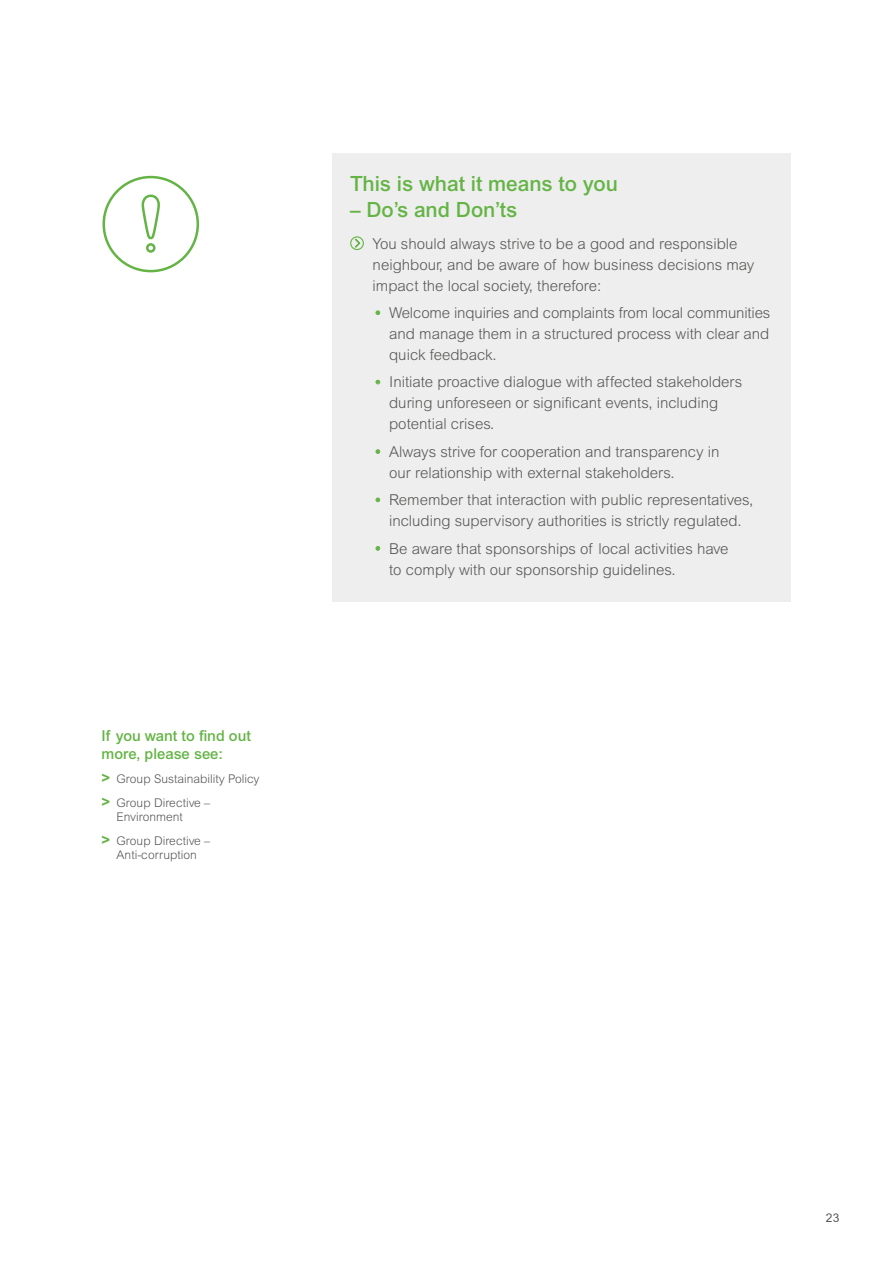
<style>
.page{position:relative;width:893px;height:1263px;background:#fff}
.page>*{position:absolute;margin:0;border:0;box-sizing:border-box;transform-origin:0 0}
.Header_2{font:500 21px "Arial MT Std";color:#64b445}
.t1{font:300 15px/21px "Arial MT Std";color:#575756}
.Header-3{font:500 15px/18px "Arial MT Std";color:#64b445}
.Underrubrik{font:300 12px/14.4px "Arial MT Std";color:#575756}
.t2{font:12px "Arial MT Std";color:#575756}
.s1{font-weight:700;font-size:15px;color:#64b445}
.s2{color:#64b445}
</style>
<div class="page">
<div style="left:333px;top:153px;width:458px;height:449px;background:#eee"></div>
<svg style="left:102px;top:176px;width:97px;height:96px"></svg>
<div style="left:350px;top:236px;width:14px;height:14px;border:1px solid #64b445;border-radius:50%"></div>
<svg style="left:354px;top:238px;width:7px;height:11px"></svg>
<p class="Header-3" style="left:102px;top:726px;width:151px">If you want to find out more, please see:</p>
<p class="Underrubrik" style="left:102px;top:771px;width:159px"><span class="s1">&gt;</span> Group Sustainability Policy</p>
<p class="Underrubrik" style="left:117px;top:795px;width:95px;text-indent:-15px"><span class="s1">&gt;</span> Group Directive –<br>Environment</p>
<p class="Underrubrik" style="left:102px;top:834px;width:110px;text-align:center"><span class="s1">&gt;</span> Group Directive –<br>Anti-corruption</p>
<p class="Header_2" style="left:350px;top:172px;width:269px">This is what it means to you</p>
<p class="Header_2" style="left:350px;top:197px;width:169px">– Do’s and Don’ts</p>
<p class="t1" style="left:373px;top:233px;width:383px">You should always strive to be a good and responsible neighbour, and be aware of how business decisions may impact the local society, therefore:</p>
<p class="t1" style="left:389px;top:302px;width:383px;text-align:justify;text-indent:-15px"><span class="s2">•</span> Welcome inquiries and complaints from local communities and manage them in a structured process with clear and quick feedback.</p>
<p class="t1" style="left:389px;top:372px;width:355px;text-indent:-15px"><span class="s2">•</span> Initiate proactive dialogue with affected stakeholders during unforeseen or significant events, including potential crises.</p>
<p class="t1" style="left:389px;top:441px;width:332px;text-indent:-15px"><span class="s2">•</span> Always strive for cooperation and transparency in our relationship with external stakeholders.</p>
<p class="t1" style="left:374px;top:489px;width:381px;text-align:center"><span class="s2">•</span> Remember that interaction with public representatives, including supervisory authorities is strictly regulated.</p>
<p class="t1" style="left:389px;top:538px;width:341px;text-indent:-15px"><span class="s2">•</span> Be aware that sponsorships of local activities have to comply with our sponsorship guidelines.</p>
<p class="t2" style="left:826px;top:1211px;width:15px">23</p>
</div>
